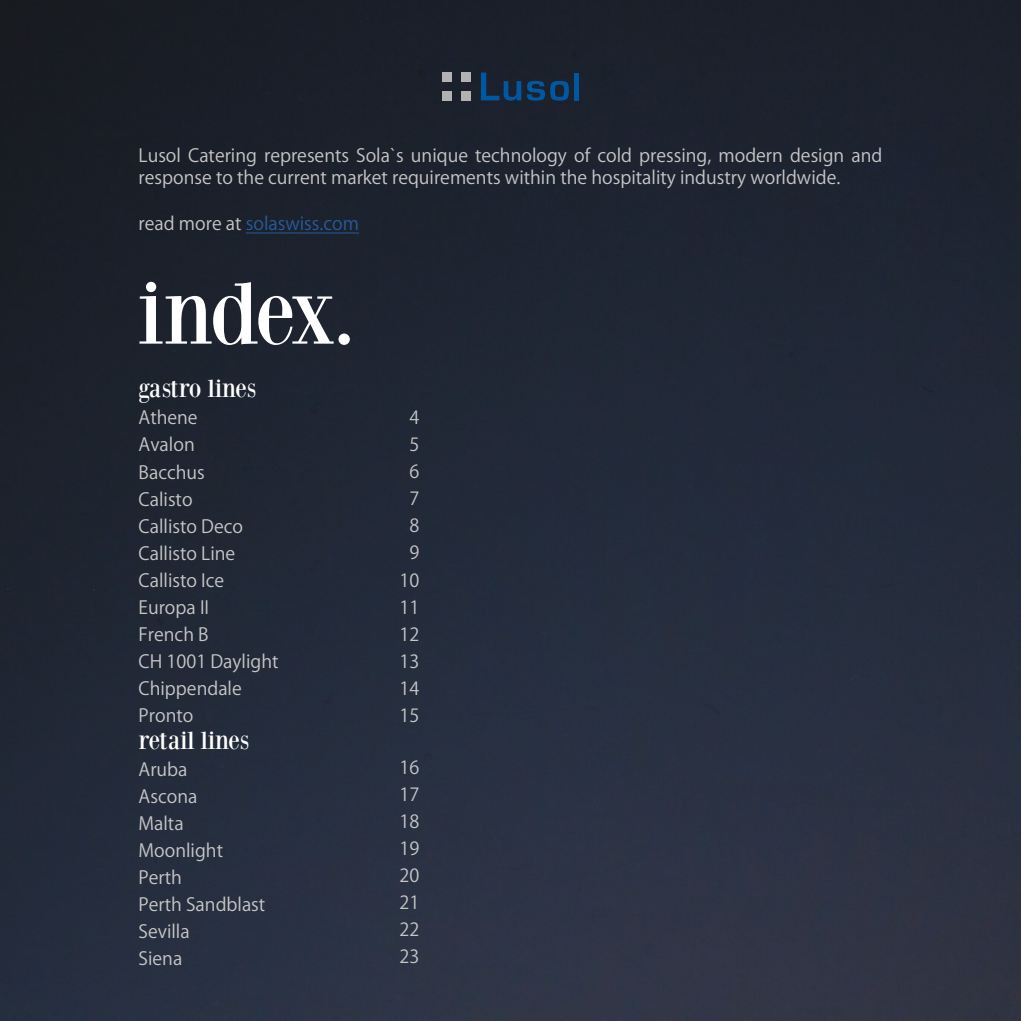
<style>
.page{position:relative;width:1021px;height:1021px;background:#fff}
.page>*{position:absolute;margin:0;border:0;box-sizing:border-box;transform-origin:0 0}
.t1{font:90px "Bodoni XT";letter-spacing:-.045em;color:#fff}
.t2{font:25.5px "Bodoni XT";color:#fff}
.t3{font:18px/27px "Koz Go Pro";color:#c6c6c6}
.t4{font:18px "Koz Go Pro";color:#275b9b}
.s1{color:#c6c6c6}
</style>
<div class="page">
<img style="left:0;top:0;width:1020px;height:1020px">
<div style="left:442px;top:73px;width:9px;height:9px;background:#b3b2b2"></div>
<div style="left:461px;top:73px;width:9px;height:9px;background:#b3b2b2"></div>
<div style="left:442px;top:91px;width:9px;height:9px;background:#b3b2b2"></div>
<div style="left:461px;top:91px;width:9px;height:9px;background:#b3b2b2"></div>
<svg style="left:481px;top:73px;width:40px;height:28px"></svg>
<svg style="left:527px;top:81px;width:42px;height:20px"></svg>
<div style="left:574px;top:73px;width:5px;height:27px;background:#0058a2"></div>
<hr style="left:246px;top:232px;width:113px;height:1px;background:#275b9b">
<p class="t3" style="left:139px;top:145px;width:745px;line-height:21.6px">Lusol Catering represents Sola`s unique technology of cold pressing, modern design and response to the current market requirements within the hospitality industry worldwide.</p>
<p class="t4" style="left:139px;top:212px;width:222px"><span class="s1">read more at</span> solaswiss.com</p>
<h1 class="t1" style="left:139px;top:259px;width:216px">index.</h1>
<h2 class="t2" style="left:139px;top:373px;width:119px">gastro lines</h2>
<p class="t3" style="left:139px;top:405px;width:141px">Athene<br>Avalon<br>Bacchus<br>Calisto<br>Callisto Deco<br>Callisto Line<br>Callisto Ice<br>Europa II<br>French B<br>CH 1001 Daylight<br>Chippendale<br>Pronto</p>
<h2 class="t2" style="left:139px;top:724px;width:113px">retail lines</h2>
<p class="t3" style="left:139px;top:756px;width:128px">Aruba<br>Ascona<br>Malta<br>Moonlight<br>Perth<br>Perth Sandblast<br>Sevilla<br>Siena</p>
<p class="t3" style="left:399px;top:405px;width:21px;text-align:center">4<br>5<br>6<br>7<br>8<br>9<br>10<br>11<br>12<br>13<br>14<br>15</p>
<p class="t3" style="left:399px;top:754px;width:21px;text-align:justify">16<br>17<br>18<br>19<br>20<br>21<br>22<br>23</p>
</div>
